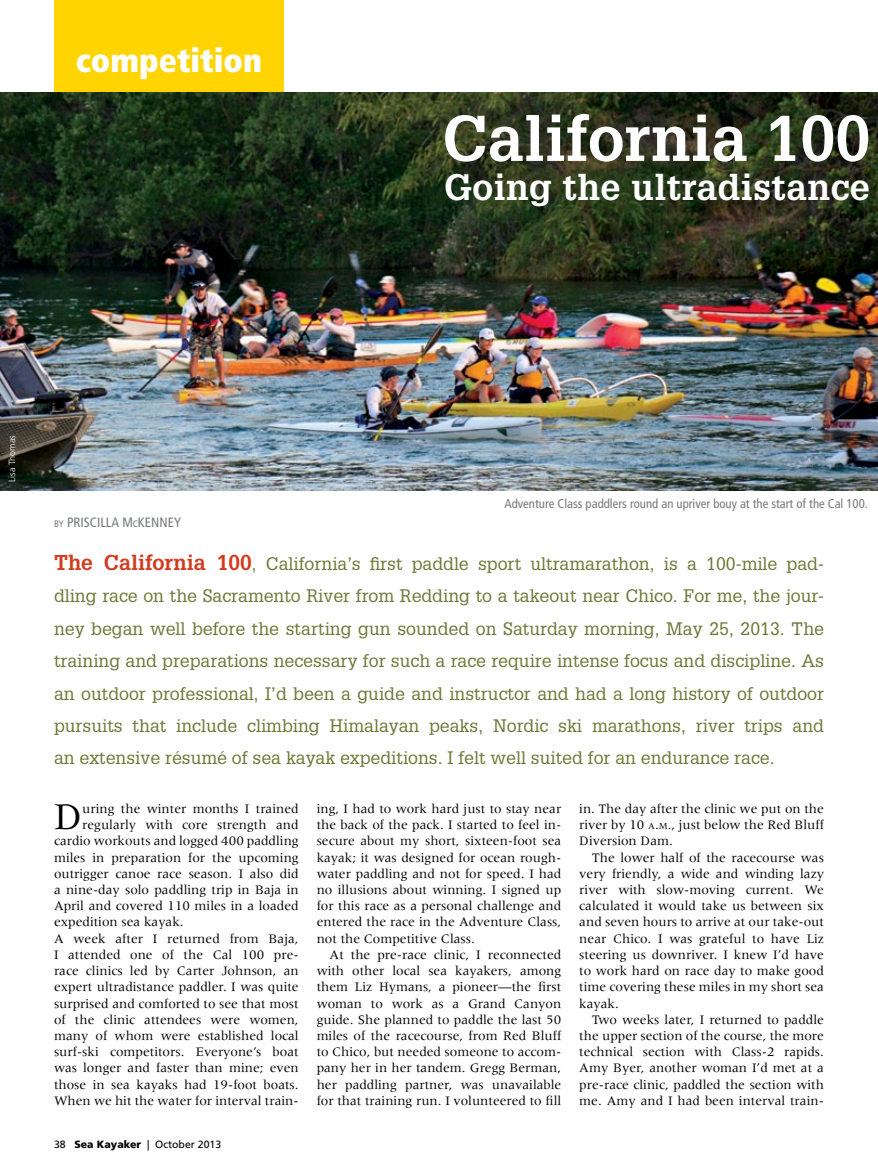
<style>
.page{position:relative;width:878px;height:1175px;background:#fff}
.page>*{position:absolute;margin:0;border:0;box-sizing:border-box;transform-origin:0 0}
.t1{font:700 63px "Glypha";color:#fff}
.t2{font:39px "Meridien";color:#000}
.t3{font:700 36px "Glypha";letter-spacing:.01em;color:#fff}
.t4{font:900 condensed 33px "Frutiger";color:#fff}
.t5{font:17.7px/32.4px "Glypha";color:#6b7836;text-align:justify}
.t6{font:13.5px/16.2px "Meridien";color:#000;text-align:justify}
.t7{font:condensed 13.5px "Frutiger";color:#76787a}
.t8{font:condensed 12.75px "Frutiger";color:#76787a}
.t9{font:10.5px "Frutiger";color:#000}
.t10{font:300 9px "Frutiger";color:#fff}
.s1{font-size:9.45px}
.s2{font-weight:700;font-size:21px;color:#d33b1e}
.s3{color:#63833f}
.s4{font-weight:900}
.s5{font-style:inherit}
</style>
<div class="page">
<div style="left:54px;top:0;width:230px;height:92px;background:#ffd400"></div>
<img style="left:0;top:92px;width:878px;height:398px">
<h3 class="t4" style="left:76px;top:40px;width:188px">competition</h3>
<h1 class="t1" style="left:442px;top:99px;width:429px">California 100</h1>
<h3 class="t3" style="left:444px;top:164px;width:427px">Going the ultradistance</h3>
<p class="t10" style="left:7px;top:482px;width:48px;rotate:-90deg">Lisa Thomas</p>
<p class="t7" style="left:54px;top:514px;width:128px"><span class="s1">BY</span> PRISCILLA M<span class="s1">C</span>KENNEY</p>
<p class="t8" style="left:504px;top:496px;width:365px">Adventure Class paddlers round an upriver bouy at the start of the Cal 100.</p>
<p class="t5" style="left:54px;top:547px;width:771px"><span class="s2">The California 100</span><span class="s3">,</span> California’s first paddle sport ultramarathon, is a 100-mile pad&shy;dling race on the Sacramento River from Redding to a takeout near Chico. For me, the jour&shy;ney began well before the starting gun sounded on Saturday morning, May 25, 2013. The training and preparations necessary for such a race require intense focus and discipline. As an outdoor professional, I’d been a guide and instructor and had a long history of outdoor pursuits that include climbing Himalayan peaks, Nordic ski marathons, river trips and an extensive résumé of sea kayak expeditions. I felt well suited for an endurance race.</p>
<h2 class="t2" style="left:54px;top:795px;width:30px">D</h2>
<p class="t6" style="left:82px;top:800px;width:218px">uring the winter months I trained</p>
<p class="t6" style="left:82px;top:816px;width:218px">regularly with core strength and</p>
<p class="t6" style="left:54px;top:833px;width:246px">cardio workouts and logged 400 paddling</p>
<p class="t6" style="left:54px;top:849px;width:246px">miles in preparation for the upcoming</p>
<p class="t6" style="left:54px;top:865px;width:246px">outrigger canoe race season. I also did</p>
<p class="t6" style="left:54px;top:881px;width:246px">a nine-day solo paddling trip in Baja in</p>
<p class="t6" style="left:54px;top:897px;width:246px">April and covered 110 miles in a loaded</p>
<p class="t6" style="left:54px;top:914px;width:131px">expedition sea kayak.</p>
<p class="t6" style="left:54px;top:930px;width:246px">A week after I returned from Baja,</p>
<p class="t6" style="left:54px;top:946px;width:246px">I attended one of the Cal 100 pre-</p>
<p class="t6" style="left:54px;top:962px;width:246px">race clinics led by Carter Johnson, an</p>
<p class="t6" style="left:54px;top:978px;width:246px">expert ultradistance paddler. I was quite</p>
<p class="t6" style="left:54px;top:995px;width:246px">surprised and comforted to see that most</p>
<p class="t6" style="left:54px;top:1011px;width:246px">of the clinic attendees were women,</p>
<p class="t6" style="left:54px;top:1027px;width:246px">many of whom were established local</p>
<p class="t6" style="left:54px;top:1043px;width:246px">surf-ski competitors. Everyone’s boat</p>
<p class="t6" style="left:54px;top:1059px;width:246px">was longer and faster than mine; even</p>
<p class="t6" style="left:54px;top:1076px;width:246px">those in sea kayaks had 19-foot boats.</p>
<p class="t6" style="left:54px;top:1092px;width:246px">When we hit the water for interval train-</p>
<p class="t9" style="left:54px;top:1138px;width:169px">38 <span class="s4">Sea Kayaker</span> | October 2013</p>
<p class="t6" style="left:316px;top:800px;width:246px">ing, I had to work hard just to stay near the back of the pack. I started to feel in&shy;secure about my short, sixteen-foot sea kayak; it was designed for ocean rough&shy;water paddling and not for speed. I had no illusions about winning. I signed up for this race as a personal challenge and entered the race in the Adventure Class, not the Competitive Class.</p>
<p class="t6" style="left:316px;top:946px;width:246px;text-indent:13px">At the pre-race clinic, I reconnected with other local sea kayakers, among them Liz Hymans, a pioneer—the first woman to work as a Grand Canyon guide. She planned to paddle the last 50 miles of the racecourse, from Red Bluff to Chico, but needed someone to accom&shy;pany her in her tandem. Gregg Berman, her paddling partner, was unavailable for that training run. I volunteered to fill</p>
<p class="t6" style="left:579px;top:800px;width:246px">in. The day after the clinic we put on the river by 10 <span class="s1">A</span><span class="s5">.</span><span class="s1">M</span><span class="s5">.,</span> just below the Red Bluff Diversion Dam.</p>
<p class="t6" style="left:579px;top:849px;width:246px;text-indent:13px">The lower half of the racecourse was very friendly, a wide and winding lazy river with slow-moving current. We calculated it would take us between six and seven hours to arrive at our take-out near Chico. I was grateful to have Liz steering us downriver. I knew I’d have to work hard on race day to make good time covering these miles in my short sea kayak.</p>
<p class="t6" style="left:579px;top:1011px;width:246px;text-indent:13px">Two weeks later, I returned to paddle the upper section of the course, the more technical section with Class-2 rapids.<br>Amy Byer, another woman I’d met at a pre-race clinic, paddled the section with me. Amy and I had been interval train-</p>
</div>
